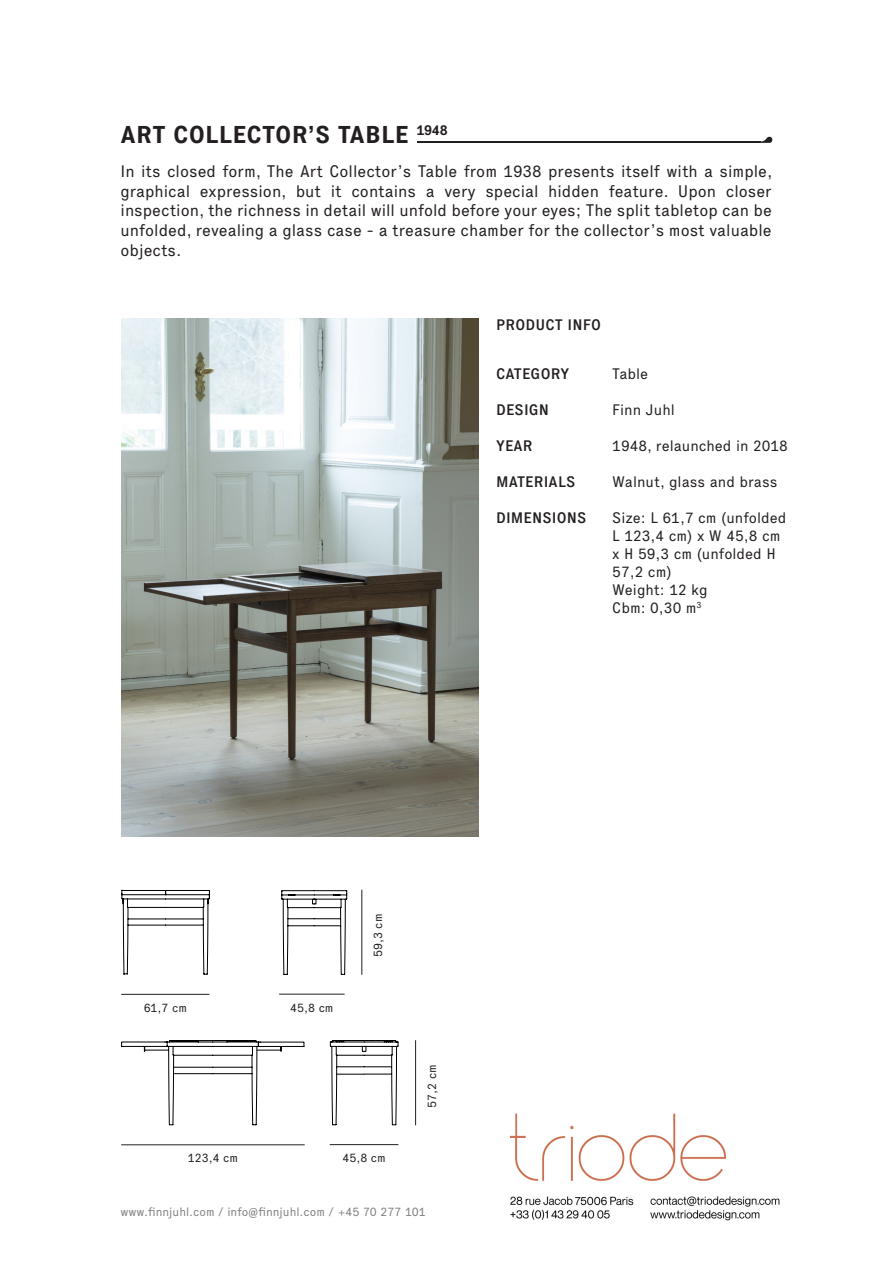
<style>
.page{position:relative;width:893px;height:1263px;background:#fff}
.page>*{position:absolute;margin:0;border:0;box-sizing:border-box;transform-origin:0 0}
.t1{font:700 24px "Executive";letter-spacing:.01em;color:#231f20}
.t2{font:16.5px/19.8px "Executive";color:#231f20;text-align:justify}
.t3{font:15px/18px "Executive";color:#231f20}
.t4{font:500 15px "Executive";letter-spacing:.01em;color:#231f20}
.t5{font:12px "Executive";color:#7f8080}
.t6{font:12px "Executive";color:#231f20}
</style>
<div class="page">
<img style="left:121px;top:319px;width:357px;height:518px">
<svg style="left:760px;top:137px;width:12px;height:6px"></svg>
<hr style="left:418px;top:142px;width:343px;height:1px;background:#231f20">
<hr style="left:121px;top:994px;width:88px;height:1px;background:#231f20">
<hr style="left:279px;top:994px;width:66px;height:1px;background:#231f20">
<hr style="left:362px;top:890px;width:1px;height:85px;background:#231f20">
<hr style="left:121px;top:1144px;width:184px;height:1px;background:#231f20">
<hr style="left:330px;top:1144px;width:68px;height:1px;background:#231f20">
<hr style="left:415px;top:1040px;width:1px;height:85px;background:#231f20">
<svg style="left:121px;top:889px;width:226px;height:86px"></svg>
<svg style="left:121px;top:1040px;width:278px;height:85px"></svg>
<img style="left:509px;top:1113px;width:271px;height:108px">
<p class="t1" style="left:121px;top:119px;width:329px">ART COLLECTOR’S TABLE <sup>1948</sup></p>
<p class="t2" style="left:121px;top:161px;width:653px">In its closed form, The Art Collector’s Table from 1938 presents itself with a simple, graphical expression, but it contains a very special hidden feature. Upon closer inspection, the richness in detail will unfold before your eyes; The split tabletop can be unfolded, revealing a glass case - a treasure chamber for the collector’s most valuable objects.</p>
<p class="t4" style="left:496px;top:316px;width:106px">PRODUCT INFO</p>
<p class="t4" style="left:496px;top:365px;width:75px">CATEGORY</p>
<p class="t4" style="left:496px;top:401px;width:55px">DESIGN</p>
<p class="t4" style="left:496px;top:437px;width:38px">YEAR</p>
<p class="t4" style="left:496px;top:473px;width:81px">MATERIALS</p>
<p class="t4" style="left:496px;top:509px;width:92px">DIMENSIONS</p>
<p class="t3" style="left:612px;top:365px;width:37px">Table</p>
<p class="t3" style="left:612px;top:401px;width:64px">Finn Juhl</p>
<p class="t3" style="left:612px;top:437px;width:177px">1948, relaunched in 2018</p>
<p class="t3" style="left:612px;top:473px;width:167px">Walnut, glass and brass</p>
<p class="t3" style="left:612px;top:509px;width:176px">Size: L 61,7 cm (unfolded<br>L 123,4 cm) x W 45,8 cm x H 59,3 cm (unfolded H<br>57,2 cm)</p>
<p class="t3" style="left:612px;top:581px;width:97px">Weight: 12 kg</p>
<p class="t3" style="left:612px;top:599px;width:91px">Cbm: 0,30 m<sup>3</sup></p>
<p class="t6" style="left:144px;top:1000px;width:45px">61,7 cm</p>
<p class="t6" style="left:290px;top:1000px;width:45px">45,8 cm</p>
<p class="t6" style="left:371px;top:957px;width:45px;rotate:-90deg">59,3 cm</p>
<p class="t6" style="left:188px;top:1151px;width:52px">123,4 cm</p>
<p class="t6" style="left:342px;top:1151px;width:45px">45,8 cm</p>
<p class="t6" style="left:425px;top:1107px;width:45px;rotate:-90deg">57,2 cm</p>
<p class="t5" style="left:121px;top:1204px;width:307px">www.finnjuhl.com / info@finnjuhl.com / +45 70 277 101</p>
</div>
